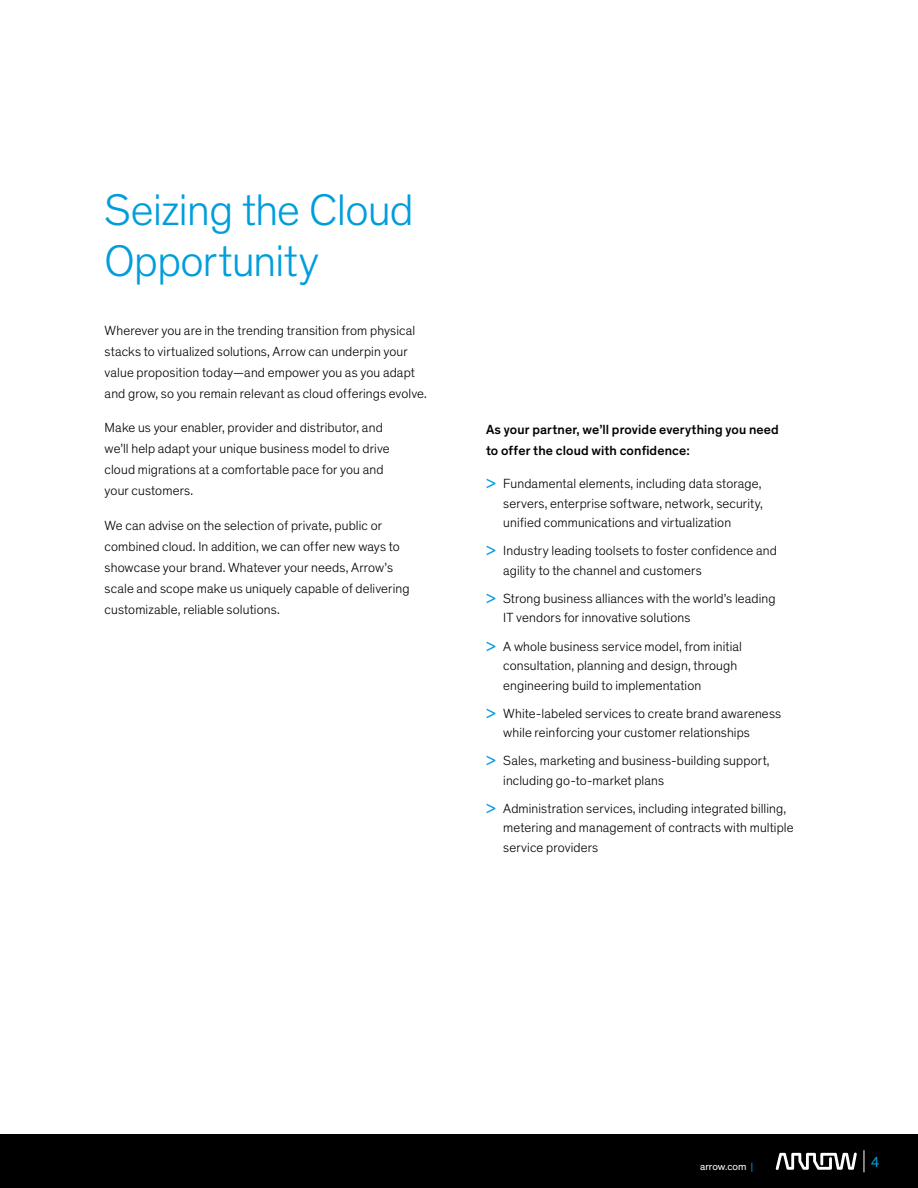
<style>
.page{position:relative;width:918px;height:1188px;background:#fff}
.page>*{position:absolute;margin:0;border:0;box-sizing:border-box;transform-origin:0 0}
.t1{font:300 45px/51px "Theinhardt";letter-spacing:-.01em;color:#009ddc}
.t2{font:15px "Theinhardt";color:#009ddc}
.t3{font:300 13.5px/21px "Theinhardt";letter-spacing:.01em;color:#000}
.t4{font:500 13.5px/21px "Theinhardt";letter-spacing:.015em;color:#000}
.t5{font:10.5px "Theinhardt";letter-spacing:-.005em;color:#fff}
.s1{font-weight:500;color:#009ddc}
.s2{color:#009ddc}
</style>
<div class="page">
<div style="left:0;top:1134px;width:918px;height:54px;background:#000"></div>
<svg style="left:776px;top:1152px;width:81px;height:18px"></svg>
<svg style="left:864px;top:1150px;width:1px;height:22px"></svg>
<h1 class="t1" style="left:105px;top:185px;width:310px">Seizing the Cloud<br>Opportunity</h1>
<p class="t3" style="left:105px;top:320px;width:324px">Wherever you are in the trending transition from physical stacks to virtualized solutions, Arrow can underpin your value proposition today—and empower you as you adapt and grow, so you remain relevant as cloud offerings evolve.</p>
<p class="t3" style="left:105px;top:418px;width:287px">Make us your enabler, provider and distributor, and we’ll help adapt your unique business model to drive cloud migrations at a comfortable pace for you and your customers.</p>
<p class="t3" style="left:105px;top:515px;width:306px">We can advise on the selection of private, public or combined cloud. In addition, we can offer new ways to showcase your brand. Whatever your needs, Arrow’s scale and scope make us uniquely capable of delivering customizable, reliable solutions.</p>
<p class="t4" style="left:486px;top:419px;width:294px">As your partner, we’ll provide everything you need to offer the cloud with confidence:</p>
<p class="t3" style="left:503px;top:474px;width:261px;line-height:19.5px;text-align:justify;text-indent:-17px"><span class="s1">&gt;</span> Fundamental elements, including data storage, servers, enterprise software, network, security, unified communications and virtualization</p>
<p class="t3" style="left:503px;top:541px;width:275px;line-height:19.5px;text-indent:-17px"><span class="s1">&gt;</span> Industry leading toolsets to foster confidence and agility to the channel and customers</p>
<p class="t3" style="left:503px;top:589px;width:274px;line-height:19.5px;text-indent:-17px"><span class="s1">&gt;</span> Strong business alliances with the world’s leading<br>IT vendors for innovative solutions</p>
<p class="t3" style="left:503px;top:636px;width:240px;line-height:19.5px;text-indent:-17px"><span class="s1">&gt;</span> A whole business service model, from initial consultation, planning and design, through engineering build to implementation</p>
<p class="t3" style="left:503px;top:704px;width:280px;line-height:19.5px;text-indent:-17px"><span class="s1">&gt;</span> White-labeled services to create brand awareness while reinforcing your customer relationships</p>
<p class="t3" style="left:503px;top:751px;width:268px;line-height:19.5px;text-indent:-17px"><span class="s1">&gt;</span> Sales, marketing and business-building support, including go-to-market plans</p>
<p class="t3" style="left:503px;top:799px;width:292px;line-height:19.5px;text-indent:-17px"><span class="s1">&gt;</span> Administration services, including integrated billing, metering and management of contracts with multiple service providers</p>
<p class="t5" style="left:700px;top:1160px;width:54px">arrow.com <span class="s2">|</span></p>
<p class="t2" style="left:871px;top:1154px;width:10px">4</p>
</div>
